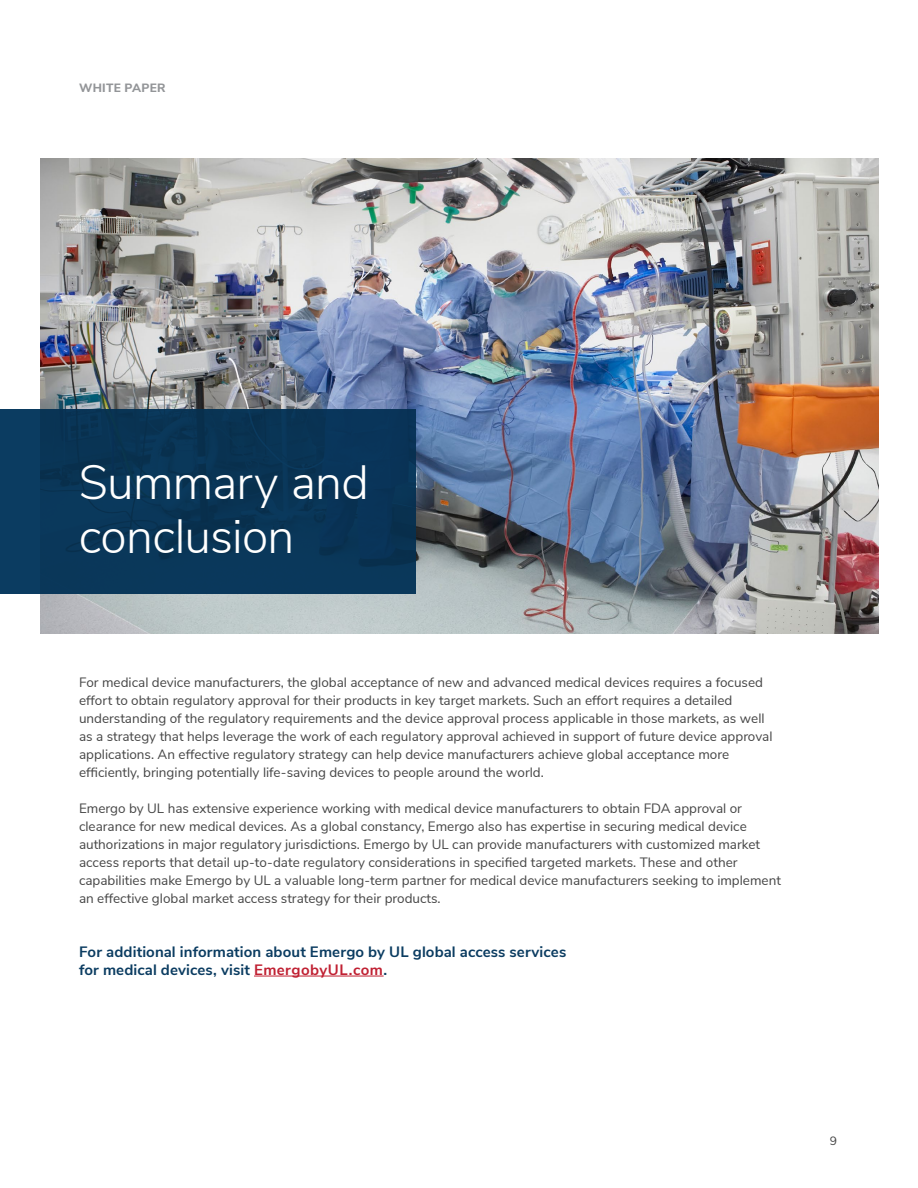
<style>
.page{position:relative;width:918px;height:1188px;background:#fff}
.page>*{position:absolute;margin:0;border:0;box-sizing:border-box;transform-origin:0 0}
.t1{font:300 48px/54px "Nunito Sans";letter-spacing:-.015em;color:#fff}
.t2{font:700 15px/18px "Nunito Sans";letter-spacing:.01em;color:#0b3c61}
.t3{font:13.5px/18px "Nunito Sans";color:#454545}
.t4{font:800 12px "Nunito Sans";letter-spacing:.025em;color:#939598}
.t5{font:12px "Nunito Sans";color:#454545}
.s1{color:#c02032}
</style>
<div class="page">
<img style="left:40px;top:158px;width:838px;height:476px">
<div style="left:0;top:410px;width:416px;height:184px;background:linear-gradient(to right,#0a385a,#093355)"></div>
<hr style="left:254px;top:976px;width:130px;height:1px;background:#c02032">
<p class="t4" style="left:79px;top:79px;width:88px">WHITE PAPER</p>
<h1 class="t1" style="left:79px;top:452px;width:292px">Summary and conclusion</h1>
<p class="t3" style="left:79px;top:672px;width:695px">For medical device manufacturers, the global acceptance of new and advanced medical devices requires a focused effort to obtain regulatory approval for their products in key target markets. Such an effort requires a detailed understanding of the regulatory requirements and the device approval process applicable in those markets, as well as a strategy that helps leverage the work of each regulatory approval achieved in support of future device approval applications. An effective regulatory strategy can help device manufacturers achieve global acceptance more efficiently, bringing potentially life-saving devices to people around the world.</p>
<p class="t3" style="left:79px;top:798px;width:703px">Emergo by UL has extensive experience working with medical device manufacturers to obtain FDA approval or clearance for new medical devices. As a global constancy, Emergo also has expertise in securing medical device authorizations in major regulatory jurisdictions. Emergo by UL can provide manufacturers with customized market access reports that detail up-to-date regulatory considerations in specified targeted markets. These and other capabilities make Emergo by UL a valuable long-term partner for medical device manufacturers seeking to implement an effective global market access strategy for their products.</p>
<p class="t2" style="left:79px;top:942px;width:489px">For additional information about Emergo by UL global access services for medical devices, visit <span class="s1">EmergobyUL.com</span>.</p>
<p class="t5" style="left:830px;top:1133px;width:9px">9</p>
</div>
